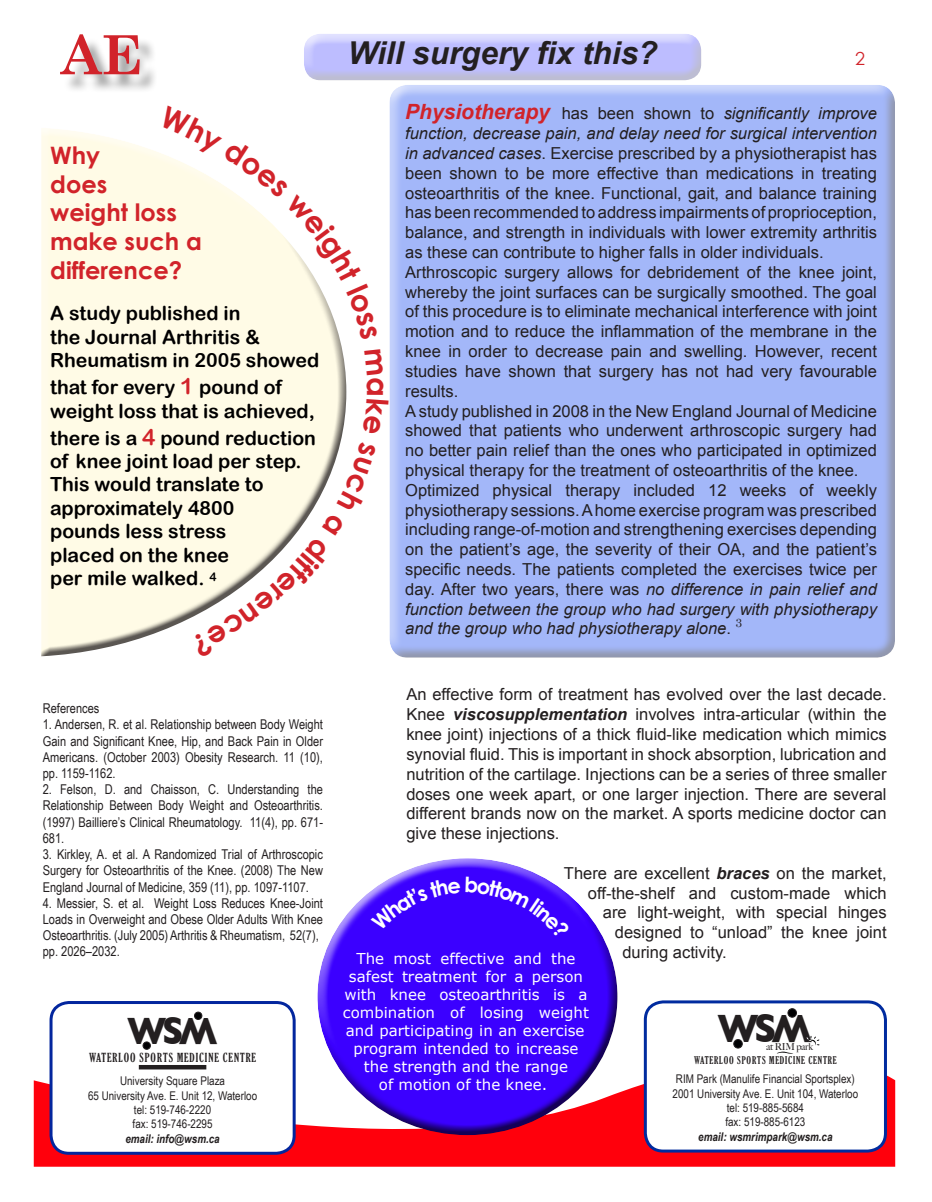
<style>
.page{position:relative;width:932px;height:1202px;background:#fff}
.page>*{position:absolute;margin:0;border:0;box-sizing:border-box;transform-origin:0 0}
.t1{font:700 54px "Century Schoolbook";color:#d1232a}
.t2{font:700 40.35px "Gill Sans";color:#231f20;scale:.86 1}
.t3{font:700 40.35px "Gill Sans";color:#231f20;scale:.84 1}
.t4{font:700 38.85px "Gill Sans";color:#231f20;scale:.85 1}
.t5{font:700 38.85px "Gill Sans";color:#231f20;scale:.84 1}
.t6{font:italic 700 31.5px "Arial";color:#231f20}
.t7{font:700 30px "Century Gothic";color:#d1232a}
.t8{font:700 24px/28.8px "Century Gothic";color:#d1232a}
.t9{font:19.5px/23.4px "Arial Rounded MT Bold";color:#000}
.t10{font:18px "Century Gothic";color:#d1232a}
.t11{font:16.5px/19.8px "Arial";color:#231f20;text-align:justify}
.t12{font:15px/18px "Verdana";color:#fff;text-align:center}
.t13{font:13.5px/16.2px "Arial Narrow";color:#231f20;text-align:justify}
.t14{font:12px "Arial Narrow";color:#231f20}
.t15{font:italic 700 12px "Arial Narrow";color:#231f20}
.t16{font:extra-condensed 12px "Gloucester";letter-spacing:.08em;color:#231f20}
.t17{font:12px "Century Schoolbook";color:#231f20}
.t18{font:extra-condensed 10.2px "Gloucester";letter-spacing:.08em;color:#231f20}
.t19{font:500 9.6px "Big Caslon";letter-spacing:-.03em;color:#231f20}
.s1{font-size:22.5px;color:#d1232a}
.s2{font-size:39.15px}
.s3{font-weight:700;font-style:italic;font-size:21px;color:#d1232a}
.s4{font-style:italic}
.s5{font-weight:700;font-style:italic}
.s6{font-size:40.65px}
</style>
<div class="page">
<svg style="left:34px;top:1019px;width:861px;height:148px;fill:#ff000c"></svg>
<div style="left:62px;top:37px;width:96px;height:55px;background:#000;opacity:.4"></div>
<div style="left:316px;top:856px;width:290px;height:206px;background:#fff;opacity:.75"></div>
<div style="left:321px;top:906px;width:298px;height:230px;background:#231f20;opacity:.75"></div>
<div style="left:32px;top:119px;width:287px;height:543px;background:#fff;opacity:.75"></div>
<div style="left:33px;top:231px;width:323px;height:435px;background:#231f20;opacity:.75"></div>
<div style="left:303px;top:32px;width:399px;height:39px;background:#fff;opacity:.75"></div>
<div style="left:303px;top:37px;width:399px;height:44px;background:#231f20;opacity:.75"></div>
<div style="left:51px;top:1002px;width:243px;height:151px;background:#fff;border-radius:18px"></div>
<div style="left:50px;top:1001px;width:246px;height:153px;border:3px solid #03269e;border-radius:18px"></div>
<div style="left:194px;top:1012px;width:8px;height:7px;background:#000002;border-radius:50%"></div>
<div style="left:194px;top:1011px;width:8px;height:9px;border:1px solid #231f20;border-radius:50%"></div>
<div style="left:143px;top:1042px;width:7px;height:7px;background:#000002;border-radius:50%"></div>
<div style="left:143px;top:1041px;width:8px;height:8px;border:1px solid #231f20;border-radius:50%"></div>
<hr style="left:139px;top:1065px;width:67px;height:4px;background:#231f20">
<div style="left:645px;top:1002px;width:240px;height:149px;background:#fff;border-radius:18px"></div>
<div style="left:644px;top:1000px;width:242px;height:152px;border:3px solid #002b9f;border-radius:18px"></div>
<div style="left:788px;top:1008px;width:8px;height:9px;background:#000002;border-radius:50%"></div>
<div style="left:787px;top:1008px;width:10px;height:9px;border:1px solid #231f20;border-radius:50%"></div>
<div style="left:733px;top:1039px;width:9px;height:9px;background:#000002;border-radius:50%"></div>
<div style="left:733px;top:1039px;width:9px;height:9px;border:1px solid #231f20;border-radius:50%"></div>
<svg style="left:777px;top:1051px;width:14px;height:2px"></svg>
<svg style="left:808px;top:1036px;width:11px;height:9px"></svg>
<div style="left:389px;top:83px;width:507px;height:576px;background:#231f20;opacity:.76"></div>
<svg style="left:159px;top:119px;width:197px;height:220px"></svg>
<svg style="left:191px;top:442px;width:165px;height:217px"></svg>
<svg style="left:370px;top:876px;width:200px;height:62px;background:#450dff"></svg>
<p class="t1" style="left:61px;top:22px;width:83px">AE</p>
<h3 class="t8" style="left:50px;top:140px;width:153px">Why<br>does<br>weight loss make such a difference?</h3>
<p class="t9" style="left:50px;top:301px;width:271px">A study published in<br>the Journal Arthritis &amp;<br>Rheumatism in 2005 showed</p>
<p class="t9" style="left:50px;top:375px;width:266px">that for every <span class="s1">1</span> pound of weight loss that is achieved,</p>
<p class="t9" style="left:50px;top:426px;width:267px">there is a <span class="s1">4</span> pound reduction of knee joint load per step.<br>This would translate to approximately 4800<br>pounds less stress<br>placed on the knee<br>per mile walked. <sup>4</sup></p>
<p class="t13" style="left:43px;top:700px;width:58px">References</p>
<p class="t13" style="left:43px;top:716px;width:282px">1. Andersen, R. et al. Relationship between Body Weight Gain and Significant Knee, Hip, and Back Pain in Older Americans. (October 2003) Obesity Research. 11 (10), pp. 1159-1162.</p>
<p class="t13" style="left:43px;top:781px;width:282px">2. Felson, D. and Chaisson, C. Understanding the Relationship Between Body Weight and Osteoarthritis. (1997) Bailliere’s Clinical Rheumatology. 11(4), pp. 671- 681.</p>
<p class="t13" style="left:43px;top:845px;width:282px">3. Kirkley, A. et al. A Randomized Trial of Arthroscopic Surgery for Osteoarthritis of the Knee. (2008) The New England Journal of Medicine, 359 (11), pp. 1097-1107.</p>
<p class="t13" style="left:43px;top:894px;width:282px;text-align:left">4. Messier, S. et al. Weight Loss Reduces Knee-Joint Loads in Overweight and Obese Older Adults With Knee Osteoarthritis. (July 2005) Arthritis &amp; Rheumatism, 52(7), pp. 2026–2032.</p>
<p class="t4" style="left:127px;top:1008px;width:68px">W<span class="s2">S</span></p>
<p class="t5" style="left:217px;top:1053px;width:47px;rotate:-180deg">W</p>
<p class="t16" style="left:89px;top:1050px;width:168px">WATERLOO SPORTS MEDICINE CENTRE</p>
<p class="t14" style="left:120px;top:1072px;width:106px">University Square Plaza</p>
<p class="t14" style="left:88px;top:1086px;width:171px">65 University Ave. E. Unit 12, Waterloo</p>
<p class="t14" style="left:134px;top:1100px;width:79px">tel: 519-746-2220</p>
<p class="t14" style="left:133px;top:1115px;width:81px">fax: 519-746-2295</p>
<p class="t15" style="left:125px;top:1129px;width:96px">email: info@wsm.ca</p>
<p class="t6" style="left:348px;top:33px;width:311px">Will surgery fix this?</p>
<p class="t10" style="left:855px;top:48px;width:11px">2</p>
<p class="t7" style="left:397px;top:377px;width:21px;rotate:90deg">a</p>
<p class="t11" style="left:405px;top:104px;width:473px"><span class="s3">Physiotherapy</span> has been shown to <span class="s4">significantly improve function, decrease pain, and delay need for surgical intervention in advanced cases</span>. Exercise prescribed by a physiotherapist has been shown to be more effective than medications in treating osteoarthritis of the knee. Functional, gait, and balance training has been recommended to address impairments of proprioception, balance, and strength in individuals with lower extremity arthritis as these can contribute to higher falls in older individuals.</p>
<p class="t11" style="left:405px;top:262px;width:473px">Arthroscopic surgery allows for debridement of the knee joint, whereby the joint surfaces can be surgically smoothed. The goal of this procedure is to eliminate mechanical interference with joint motion and to reduce the inflammation of the membrane in the knee in order to decrease pain and swelling. However, recent studies have shown that surgery has not had very favourable results.</p>
<p class="t11" style="left:405px;top:401px;width:473px">A study published in 2008 in the New England Journal of Medicine showed that patients who underwent arthroscopic surgery had no better pain relief than the ones who participated in optimized physical therapy for the treatment of osteoarthritis of the knee.</p>
<p class="t11" style="left:405px;top:480px;width:473px">Optimized physical therapy included 12 weeks of weekly physiotherapy sessions. A home exercise program was prescribed including range-of-motion and strengthening exercises depending on the patient’s age, the severity of their OA, and the patient’s specific needs. The patients completed the exercises twice per day. After two years, there was <span class="s4">no difference in pain relief and function between the group who had surgery with physiotherapy and the group who had physiotherapy alone</span>.</p>
<p class="t17" style="left:735px;top:615px;width:8px">3</p>
<p class="t11" style="left:406px;top:685px;width:482px">An effective form of treatment has evolved over the last decade.<br>Knee <span class="s5">viscosupplementation</span> involves intra-articular (within the knee joint) injections of a thick fluid-like medication which mimics synovial fluid. This is important in shock absorption, lubrication and nutrition of the cartilage. Injections can be a series of three smaller doses one week apart, or one larger injection. There are several different brands now on the market. A sports medicine doctor can give these injections.</p>
<p class="t11" style="left:564px;top:863px;width:324px">There are excellent <span class="s5">braces</span> on the market,</p>
<p class="t11" style="left:588px;top:883px;width:300px">off-the-shelf and custom-made which</p>
<p class="t11" style="left:603px;top:902px;width:285px">are light-weight, with special hinges</p>
<p class="t11" style="left:615px;top:922px;width:273px">designed to “unload” the knee joint</p>
<p class="t11" style="left:622px;top:942px;width:106px">during activity.</p>
<p class="t12" style="left:343px;top:950px;width:247px">The most effective and the safest treatment for a person with knee osteoarthritis is a combination of losing weight and participating in an exercise program intended to increase the strength and the range<br>of motion of the knee.</p>
<p class="t2" style="left:717px;top:1004px;width:70px">W<span class="s6">S</span></p>
<p class="t3" style="left:812px;top:1052px;width:50px;rotate:-180deg">W</p>
<p class="t19" style="left:766px;top:1041px;width:48px">at RIM park</p>
<p class="t18" style="left:694px;top:1054px;width:144px">WATERLOO SPORTS MEDICINE CENTRE</p>
<p class="t14" style="left:676px;top:1070px;width:180px">RIM Park (Manulife Financial Sportsplex)</p>
<p class="t14" style="left:672px;top:1084px;width:187px">2001 University Ave. E. Unit 104, Waterloo</p>
<p class="t14" style="left:726px;top:1098px;width:79px">tel: 519-885-5684</p>
<p class="t14" style="left:725px;top:1113px;width:81px">fax: 519-885-6123</p>
<p class="t15" style="left:698px;top:1127px;width:136px">email: wsmrimpark@wsm.ca</p>
</div>
